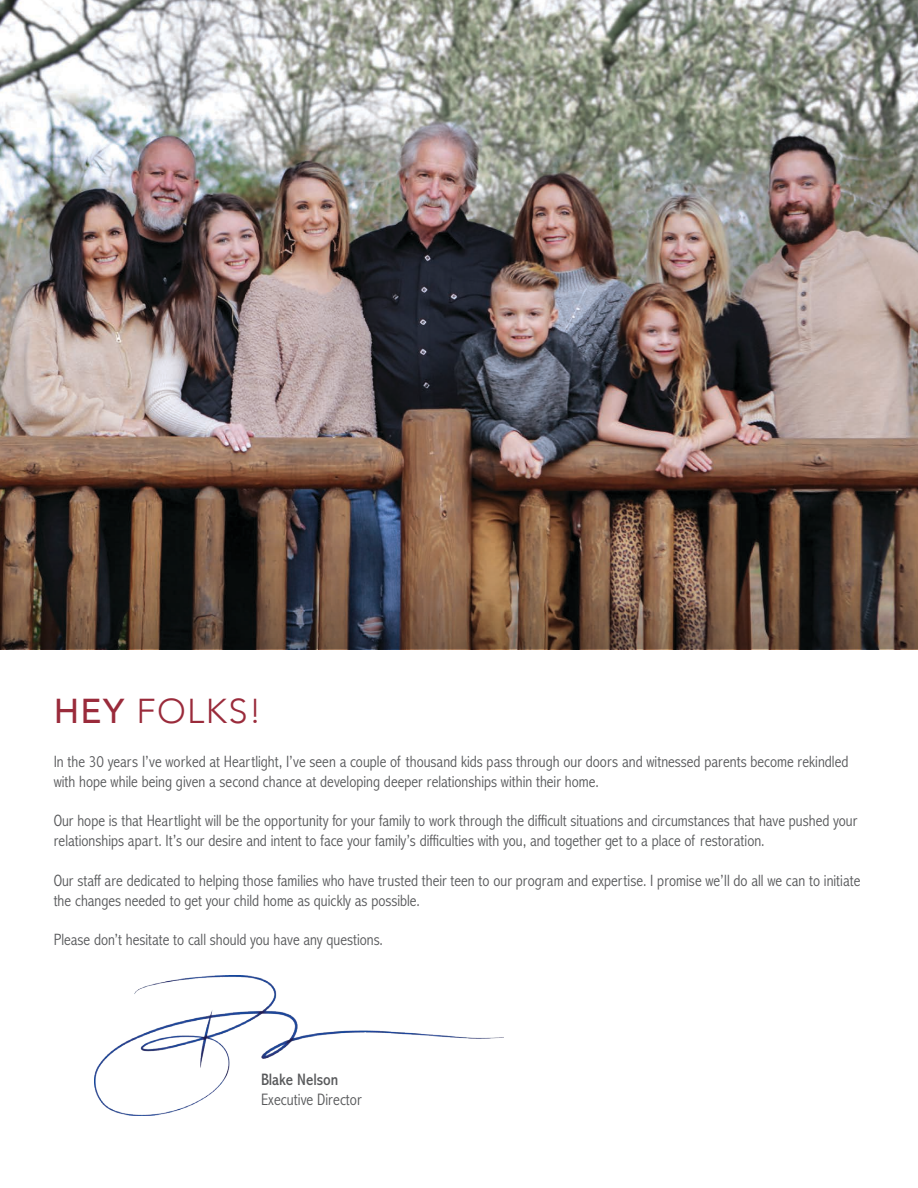
<style>
.page{position:relative;width:918px;height:1188px;background:#fff}
.page>*{position:absolute;margin:0;border:0;box-sizing:border-box;transform-origin:0 0}
.t1{font:300 34.5px "Avenir";letter-spacing:.04em;color:#9a2b3b}
.t2{font:300 condensed 16.65px "Abadi MT Pro";color:#58595b}
.t3{font:condensed 16.65px "Abadi MT Pro";color:#58595b}
.t4{font:300 condensed 16.5px/19.8px "Abadi MT Pro";color:#58595b}
.s1{font-weight:500}
</style>
<div class="page">
<img style="left:0;top:0;width:918px;height:501px">
<img style="left:94px;top:975px;width:409px;height:140px">
<img style="left:0;top:501px;width:918px;height:148px">
<p class="t1" style="left:54px;top:690px;width:210px"><span class="s1">HEY</span> FOLKS!</p>
<p class="t4" style="left:54px;top:752px;width:796px">In the 30 years I’ve worked at Heartlight, I’ve seen a couple of thousand kids pass through our doors and witnessed parents become rekindled with hope while being given a second chance at developing deeper relationships within their home.</p>
<p class="t4" style="left:54px;top:811px;width:805px">Our hope is that Heartlight will be the opportunity for your family to work through the difficult situations and circumstances that have pushed your relationships apart. It’s our desire and intent to face your family’s difficulties with you, and together get to a place of restoration.</p>
<p class="t4" style="left:54px;top:871px;width:808px">Our staff are dedicated to helping those families who have trusted their teen to our program and expertise. I promise we’ll do all we can to initiate the changes needed to get your child home as quickly as possible.</p>
<p class="t4" style="left:54px;top:930px;width:331px">Please don’t hesitate to call should you have any questions.</p>
<p class="t3" style="left:261px;top:1070px;width:79px">Blake Nelson</p>
<p class="t2" style="left:261px;top:1090px;width:102px">Executive Director</p>
</div>
